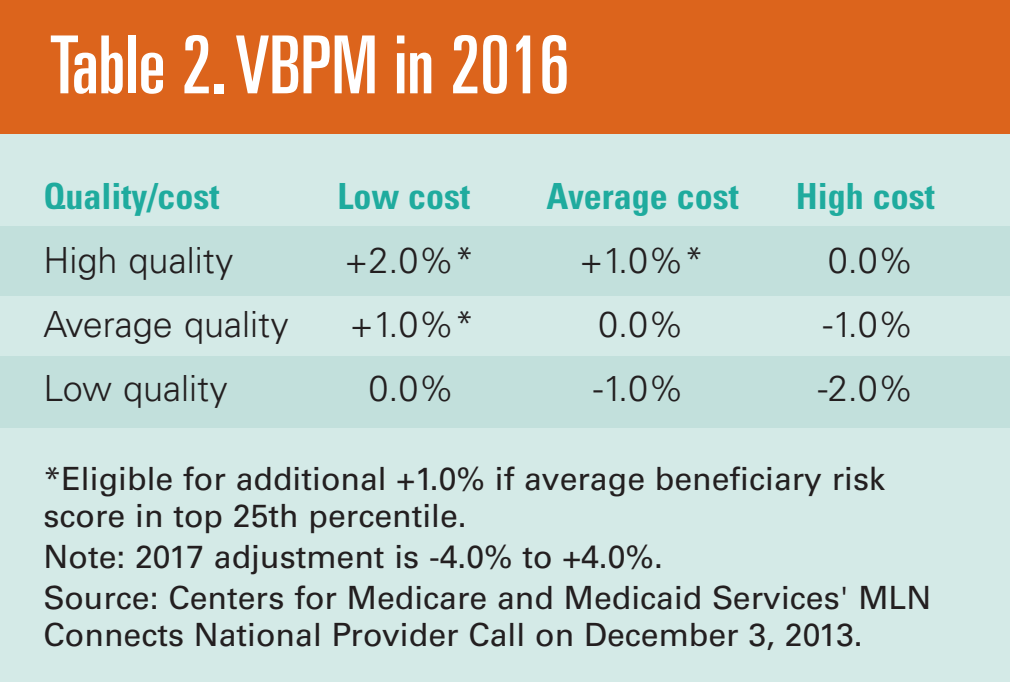
<style>
.page{position:relative;width:1010px;height:682px;background:#fff}
.page>*{position:absolute;margin:0;border:0;box-sizing:border-box;transform-origin:0 0}
.t1{font:ultra-condensed 80px "Univers";color:#fff}
.t2{font:300 36px "Univers";color:#231f20}
.t3{font:700 condensed 36px "Univers";color:#1fab9e}
.t4{font:32px/37.2px "Univers";color:#231f20}
</style>
<div class="page">
<div style="left:0;top:140px;width:1010px;height:520px;background:#c2e0dc"></div>
<div style="left:0;top:428px;width:1010px;height:253px;background:#d4eae7"></div>
<div style="left:0;top:296px;width:1010px;height:60px;background:#d4eae7"></div>
<div style="left:0;top:0;width:1010px;height:145px;background:#dc641c"></div>
<div style="left:0;top:134px;width:1010px;height:91px;background:#d4eae7"></div>
<h1 class="t1" style="left:50px;top:35px;width:520px">Table 2. VBPM in 2016</h1>
<p class="t3" style="left:44px;top:182px;width:177px">Quality/cost</p>
<p class="t3" style="left:337px;top:182px;width:134px">Low cost</p>
<p class="t3" style="left:546px;top:182px;width:194px">Average cost</p>
<p class="t3" style="left:796px;top:182px;width:140px">High cost</p>
<p class="t2" style="left:44px;top:246px;width:191px">High quality</p>
<p class="t2" style="left:345px;top:246px;width:131px">+2.0%*</p>
<p class="t2" style="left:579px;top:246px;width:126px">+1.0%*</p>
<p class="t2" style="left:828px;top:246px;width:88px">0.0%</p>
<p class="t2" style="left:44px;top:310px;width:247px">Average quality</p>
<p class="t2" style="left:350px;top:310px;width:126px">+1.0%*</p>
<p class="t2" style="left:598px;top:310px;width:88px">0.0%</p>
<p class="t2" style="left:823px;top:310px;width:92px">-1.0%</p>
<p class="t2" style="left:44px;top:374px;width:186px">Low quality</p>
<p class="t2" style="left:368px;top:374px;width:88px">0.0%</p>
<p class="t2" style="left:593px;top:374px;width:92px">-1.0%</p>
<p class="t2" style="left:818px;top:374px;width:98px">-2.0%</p>
<p class="t4" style="left:44px;top:462px;width:843px">*Eligible for additional +1.0% if average beneficiary risk score in top 25th percentile.</p>
<p class="t4" style="left:44px;top:538px;width:889px;line-height:41.2px">Note: 2017 adjustment is -4.0% to +4.0%.<br>Source: Centers for Medicare and Medicaid Services' MLN</p>
<p class="t4" style="left:44px;top:618px;width:820px">Connects National Provider Call on December 3, 2013.</p>
</div>
